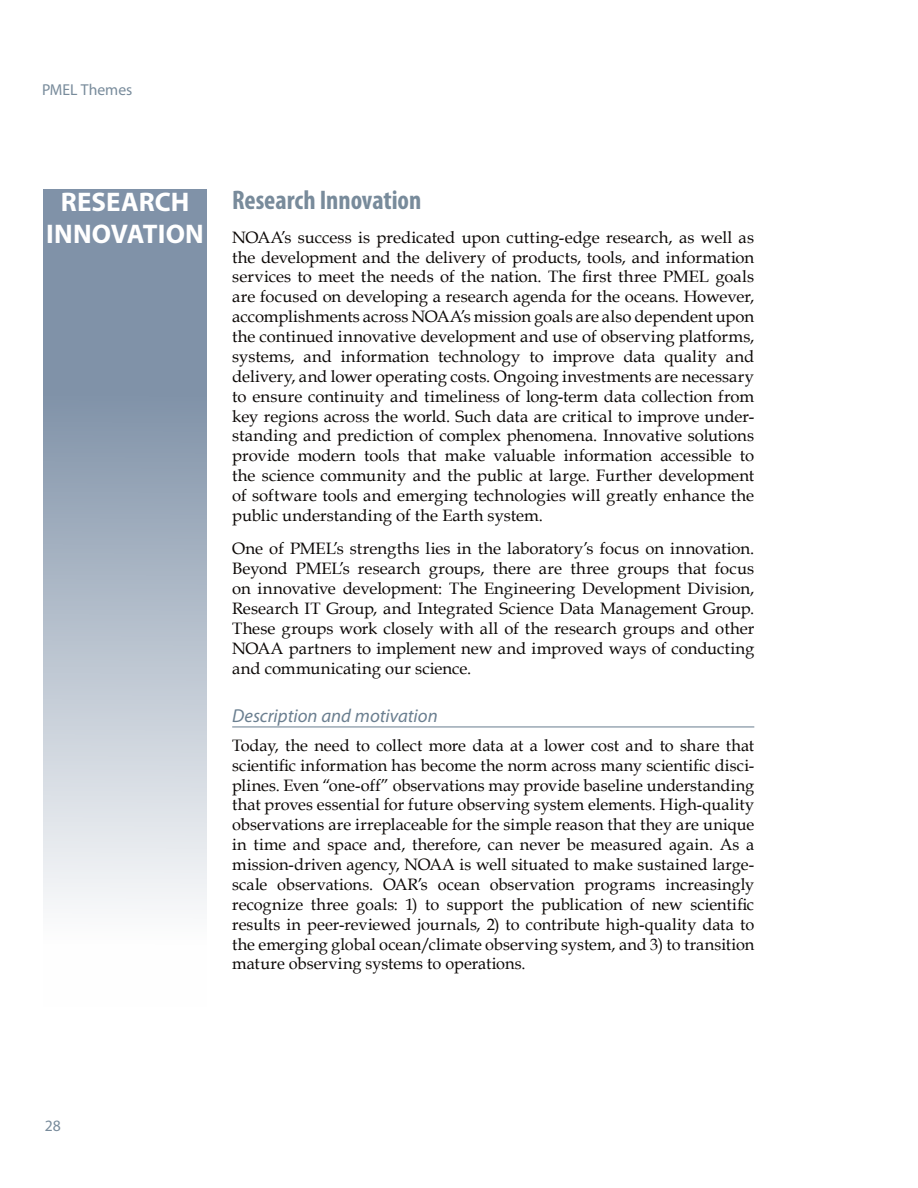
<style>
.page{position:relative;width:918px;height:1188px;background:#fff}
.page>*{position:absolute;margin:0;border:0;box-sizing:border-box;transform-origin:0 0}
.t1{font:700 condensed 27px "Myriad Pro";color:#788b9b}
.t2{font:700 27px/32.4px "Myriad Pro";letter-spacing:.005em;color:#fff;text-align:center}
.t3{font:italic 18.75px "Myriad Pro";color:#6b7f90}
.t4{font:16.5px/20px "Book Antiqua";color:#0c0806;text-align:justify}
.t5{font:15.9px "Myriad Pro";color:#788b9b}
</style>
<div class="page">
<hr style="left:232px;top:726px;width:522px;height:2px;background:#788b9b">
<svg style="left:44px;top:189px;width:163px;height:716px;background:#a9b5c4"></svg>
<p class="t5" style="left:42px;top:80px;width:92px">PMEL Themes</p>
<h1 class="t2" style="left:46px;top:185px;width:159px">RESEARCH<br>INNOVATION</h1>
<h1 class="t1" style="left:232px;top:183px;width:191px">Research Innovation</h1>
<p class="t4" style="left:232px;top:227px;width:524px">NOAA’s success is predicated upon cutting-edge research, as well as the development and the delivery of products, tools, and information services to meet the needs of the nation. The first three PMEL goals are focused on developing a research agenda for the oceans. However, accomplishments across NOAA’s mission goals are also dependent upon the continued innovative development and use of observing platforms, systems, and information technology to improve data quality and delivery, and lower operating costs. Ongoing investments are necessary to ensure continuity and timeliness of long-term data collection from key regions across the world. Such data are critical to improve under&shy;standing and prediction of complex phenomena. Innovative solutions provide modern tools that make valuable information accessible to the science community and the public at large. Further development of software tools and emerging technologies will greatly enhance the public understanding of the Earth system.</p>
<p class="t4" style="left:232px;top:538px;width:524px">One of PMEL’s strengths lies in the laboratory’s focus on innovation.<br>Beyond PMEL’s research groups, there are three groups that focus on innovative development: The Engineering Development Division, Research IT Group, and Integrated Science Data Management Group.<br>These groups work closely with all of the research groups and other NOAA partners to implement new and improved ways of conducting and communicating our science.</p>
<p class="t3" style="left:232px;top:704px;width:207px">Description and motivation</p>
<p class="t4" style="left:232px;top:735px;width:524px">Today, the need to collect more data at a lower cost and to share that scientific information has become the norm across many scientific disci&shy;plines. Even “one-off” observations may provide baseline understanding that proves essential for future observing system elements. High-quality observations are irreplaceable for the simple reason that they are unique in time and space and, therefore, can never be measured again. As a mission-driven agency, NOAA is well situated to make sustained large&shy;scale observations. OAR’s ocean observation programs increasingly recognize three goals: 1) to support the publication of new scientific results in peer-reviewed journals, 2) to contribute high-quality data to the emerging global ocean/climate observing system, and 3) to transition mature observing systems to operations.</p>
<p class="t5" style="left:45px;top:1116px;width:17px">28</p>
</div>
